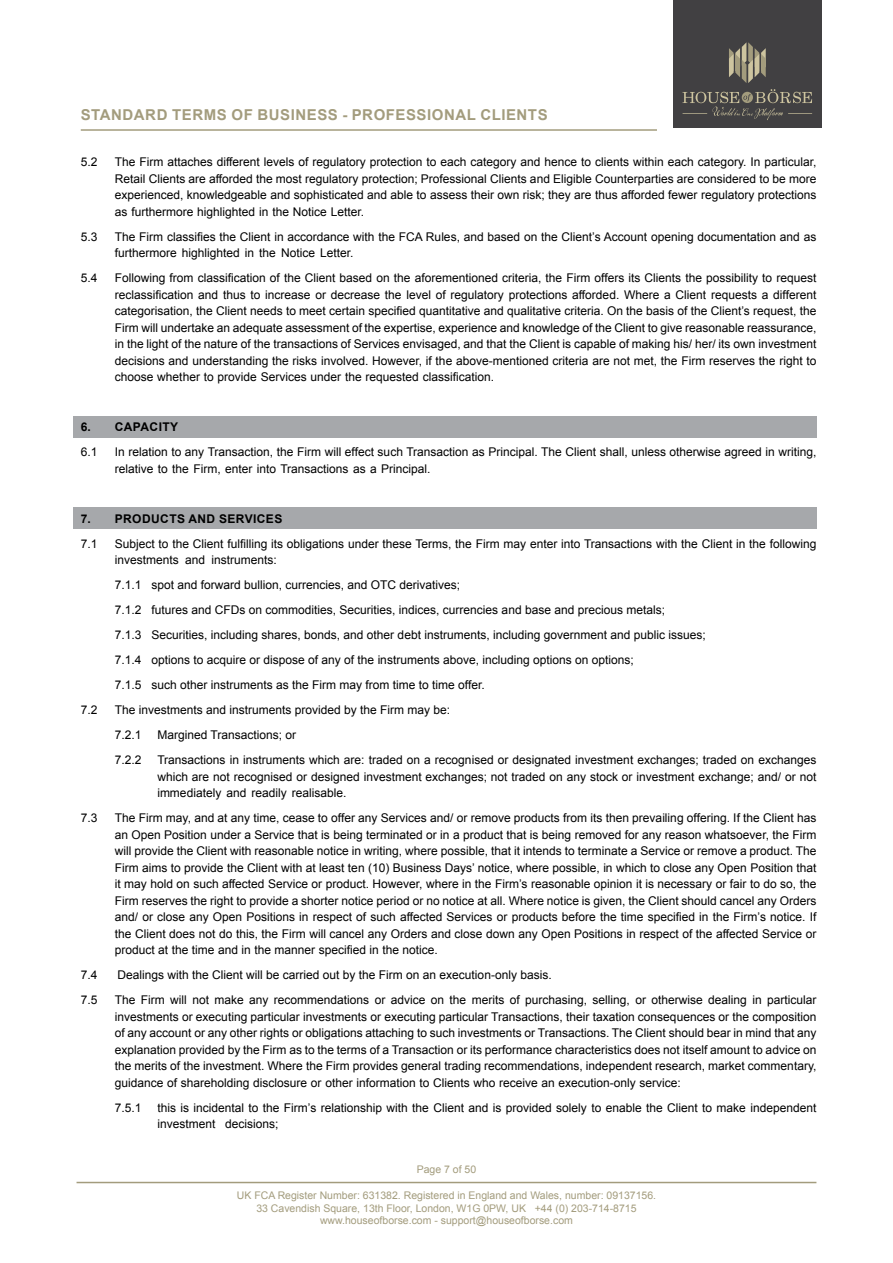
<style>
.page{position:relative;width:893px;height:1263px;background:#fff}
.page>*{position:absolute;margin:0;border:0;box-sizing:border-box;transform-origin:0 0}
.t1{font:700 15px "Arial";letter-spacing:.035em;color:#a39c7d}
.t2{font:12px/16.5px "Arial";color:#000;text-align:justify}
.t3{font:700 12px "Arial";letter-spacing:.035em;color:#000}
.t4{font:10.5px/12.6px "Arial";color:#a39c7d}
</style>
<div class="page">
<hr style="left:77px;top:1182px;width:739px;height:1px;background:#a39c7d">
<hr style="left:81px;top:129px;width:576px;height:2px;background:#a39c7d">
<div style="left:673px;top:0;width:149px;height:128px;background:#414042"></div>
<svg style="left:729px;top:42px;width:37px;height:41px"></svg>
<svg style="left:682px;top:89px;width:130px;height:31px"></svg>
<div style="left:73px;top:416px;width:743px;height:22px;background:#a6a8ab"></div>
<div style="left:73px;top:507px;width:743px;height:22px;background:#a6a8ab"></div>
<p class="t1" style="left:81px;top:104px;width:468px">STANDARD TERMS OF BUSINESS - PROFESSIONAL CLIENTS</p>
<p class="t2" style="left:115px;top:154px;width:703px">The Firm attaches different levels of regulatory protection to each category and hence to clients within each category. In particular,</p>
<p class="t2" style="left:81px;top:154px;width:18px">5.2</p>
<p class="t2" style="left:81px;top:228px;width:18px">5.3</p>
<p class="t2" style="left:81px;top:270px;width:18px">5.4</p>
<p class="t3" style="left:81px;top:418px;width:12px">6.</p>
<p class="t2" style="left:81px;top:444px;width:18px">6.1</p>
<p class="t3" style="left:81px;top:510px;width:12px">7.</p>
<p class="t2" style="left:81px;top:535px;width:18px">7.1</p>
<p class="t2" style="left:81px;top:702px;width:18px">7.2</p>
<p class="t2" style="left:81px;top:810px;width:18px">7.3</p>
<p class="t2" style="left:81px;top:967px;width:18px">7.4</p>
<p class="t2" style="left:81px;top:992px;width:18px">7.5</p>
<p class="t2" style="left:115px;top:170px;width:703px">Retail Clients are afforded the most regulatory protection; Professional Clients and Eligible Counterparties are considered to be more experienced, knowledgeable and sophisticated and able to assess their own risk; they are thus afforded fewer regulatory protections as furthermore highlighted in the Notice Letter.</p>
<p class="t2" style="left:115px;top:228px;width:703px">The Firm classifies the Client in accordance with the FCA Rules, and based on the Client s’ Account opening documentation and as</p>
<p class="t2" style="left:115px;top:240px;width:703px;line-height:25px">furthermore highlighted in the Notice Letter.<br>Following from classification of the Client based on the aforementioned criteria, the Firm offers its Clients the possibility to request</p>
<p class="t2" style="left:115px;top:286px;width:703px">reclassification and thus to increase or decrease the level of regulatory protections afforded. Where a Client requests a different categorisation, the Client needs to meet certain specified quantitative and qualitative criteria. On the basis of the Client s’ request, the Firm will undertake an adequate assessment of the expertise, experience and knowledge of the Client to give reasonable reassurance, in the light of the nature of the transactions of Services envisaged, and that the Client is capable of making his/ her/ its own investment decisions and understanding the risks involved. However if, the above-mentioned criteria are not met, the Firm reserves the right to choose whether to provide Services under the requested classification.</p>
<p class="t3" style="left:115px;top:418px;width:65px">CAPACITY</p>
<p class="t2" style="left:115px;top:444px;width:703px">In relation to any Transaction, the Firm will effect such Transaction as Principal. The Client shall, unless otherwise agreed in writing,</p>
<p class="t2" style="left:115px;top:460px;width:317px">relative to the Firm, enter into Transactions as a Principal.</p>
<p class="t3" style="left:115px;top:510px;width:169px">PRODUCTS AND SERVICES</p>
<p class="t2" style="left:115px;top:535px;width:703px">Subject to the Client fulfilling its obligations under these Terms, the Firm may enter into Transactions with the Client in the following</p>
<p class="t2" style="left:152px;top:547px;width:310px;line-height:25px;text-indent:-37px">investments<br>spot and forward bullion, currencies, and OTC derivatives;</p>
<p class="t2" style="left:185px;top:552px;width:22px">and</p>
<p class="t2" style="left:211px;top:552px;width:67px">instruments:</p>
<p class="t2" style="left:115px;top:577px;width:28px">7.1.1</p>
<p class="t2" style="left:115px;top:602px;width:28px">7.1.2</p>
<p class="t2" style="left:152px;top:602px;width:515px">futures and CFDs on commodities, Securities, indices, currencies and base and precious metals;</p>
<p class="t2" style="left:115px;top:627px;width:28px">7.1.3</p>
<p class="t2" style="left:152px;top:627px;width:556px">Securities, including shares, bonds, and other debt instruments, including government and public issues;</p>
<p class="t2" style="left:115px;top:652px;width:28px">7.1.4</p>
<p class="t2" style="left:152px;top:652px;width:484px">options to acquire or dispose of any of the instruments above, including options on options;</p>
<p class="t2" style="left:152px;top:677px;width:335px">such other instruments as the Firm may from time to time offer.</p>
<p class="t2" style="left:115px;top:673px;width:337px;line-height:25px">7.1.5<br>The investments and instruments provided by the Firm may be:</p>
<p class="t2" style="left:115px;top:727px;width:28px">7.2.1</p>
<p class="t2" style="left:115px;top:752px;width:28px">7.2.2</p>
<p class="t2" style="left:157px;top:727px;width:140px">Margined Transactions; or</p>
<p class="t2" style="left:157px;top:752px;width:661px">Transactions in instruments which are: traded on a recognised or designated investment exchanges; traded on exchanges</p>
<p class="t2" style="left:157px;top:768px;width:661px">which are not recognised or designed investment exchanges; not traded on any stock or investment exchange; and/ or not immediately and readily realisable.</p>
<p class="t2" style="left:115px;top:810px;width:703px">The Firm may, and at any time, cease to offer any Services and/ or remove products from its then prevailing offering If. the Client has</p>
<p class="t2" style="left:115px;top:826px;width:703px">an Open Position under a Service that is being terminated or in a product that is being removed for any reason whatsoever, the Firm will provide the Client with reasonable notice in writing, where possible, that it intends to terminate a Service or remove a product. The Firm aims to provide the Client with at least ten (10) Business Days’ notice, where possible in, which to close any Open Position that it may hold on such affected Service or product. However, where in the Firm s’ reasonable opinion isit necessary or fair to do so, the Firm reserves the right to provide a shorter notice period or no notice at all. Where notice is given, the Client should cancel any Orders and/ or close any Open Positions in respect of such affected Services or products before the time specified in the Firm s’ notice. If the Client does not do this, the Firm will cancel any Orders and close down any Open Positions in respect of the affected Service or product at the time and in the manner specified in the notice.</p>
<p class="t2" style="left:117px;top:967px;width:436px">Dealings with the Client will be carried out by the Firm on an execution-only basis.</p>
<p class="t2" style="left:510px;top:992px;width:12px">of</p>
<p class="t2" style="left:115px;top:992px;width:22px">The</p>
<p class="t2" style="left:141px;top:992px;width:25px">Firm</p>
<p class="t2" style="left:170px;top:992px;width:18px">will</p>
<p class="t2" style="left:214px;top:992px;width:31px">make</p>
<p class="t2" style="left:274px;top:992px;width:97px">recommendations</p>
<p class="t2" style="left:391px;top:992px;width:36px">advice</p>
<p class="t2" style="left:450px;top:992px;width:18px">the</p>
<p class="t2" style="left:472px;top:992px;width:34px">merits</p>
<p class="t2" style="left:525px;top:992px;width:64px">purchasing,</p>
<p class="t2" style="left:593px;top:992px;width:39px">selling,</p>
<p class="t2" style="left:651px;top:992px;width:53px">otherwise</p>
<p class="t2" style="left:708px;top:992px;width:40px">dealing</p>
<p class="t2" style="left:752px;top:992px;width:11px">in</p>
<p class="t2" style="left:767px;top:992px;width:51px">particular</p>
<p class="t2" style="left:192px;top:992px;width:18px">not</p>
<p class="t2" style="left:249px;top:992px;width:21px">any</p>
<p class="t2" style="left:375px;top:992px;width:12px">or</p>
<p class="t2" style="left:431px;top:992px;width:15px">on</p>
<p class="t2" style="left:635px;top:992px;width:12px">or</p>
<p class="t2" style="left:115px;top:1008px;width:703px">investments or executing particular investments or executing particular Transactions, their taxation consequences or the composition of any account or any other rights or obligations attaching to such investments or Transactions. The Client should bear in mind that any explanation provided by the Firm as to the terms of a Transaction or its performance characteristics does not itself amount to advice on the merits of the investment. Where the Firm provides general trading recommendations, independent research, market commentary, guidance of shareholding disclosure or other information to Clients who receive an execution-only service:</p>
<p class="t2" style="left:157px;top:1099px;width:661px">this is incidental to the Firm s’ relationship with the Client and is provided solely to enable the Client to make independent</p>
<p class="t2" style="left:115px;top:1099px;width:28px">7.5.1</p>
<p class="t2" style="left:157px;top:1116px;width:60px">investment</p>
<p class="t2" style="left:225px;top:1116px;width:55px">decisions;</p>
<p class="t4" style="left:417px;top:1163px;width:61px">Page 7 of 50</p>
<p class="t4" style="left:535px;top:1189px;width:123px;text-indent:-298px">UK FCA Register Number: 631382. Registered in England and Wales, number: 09137156. +44 (0) 203-714-8715</p>
<p class="t4" style="left:320px;top:1201px;width:254px;text-indent:-64px">33 Cavendish Square, 13th Floor, London W, G1 0PW, UK www.houseofborse.com - support@houseofborse.com</p>
</div>
